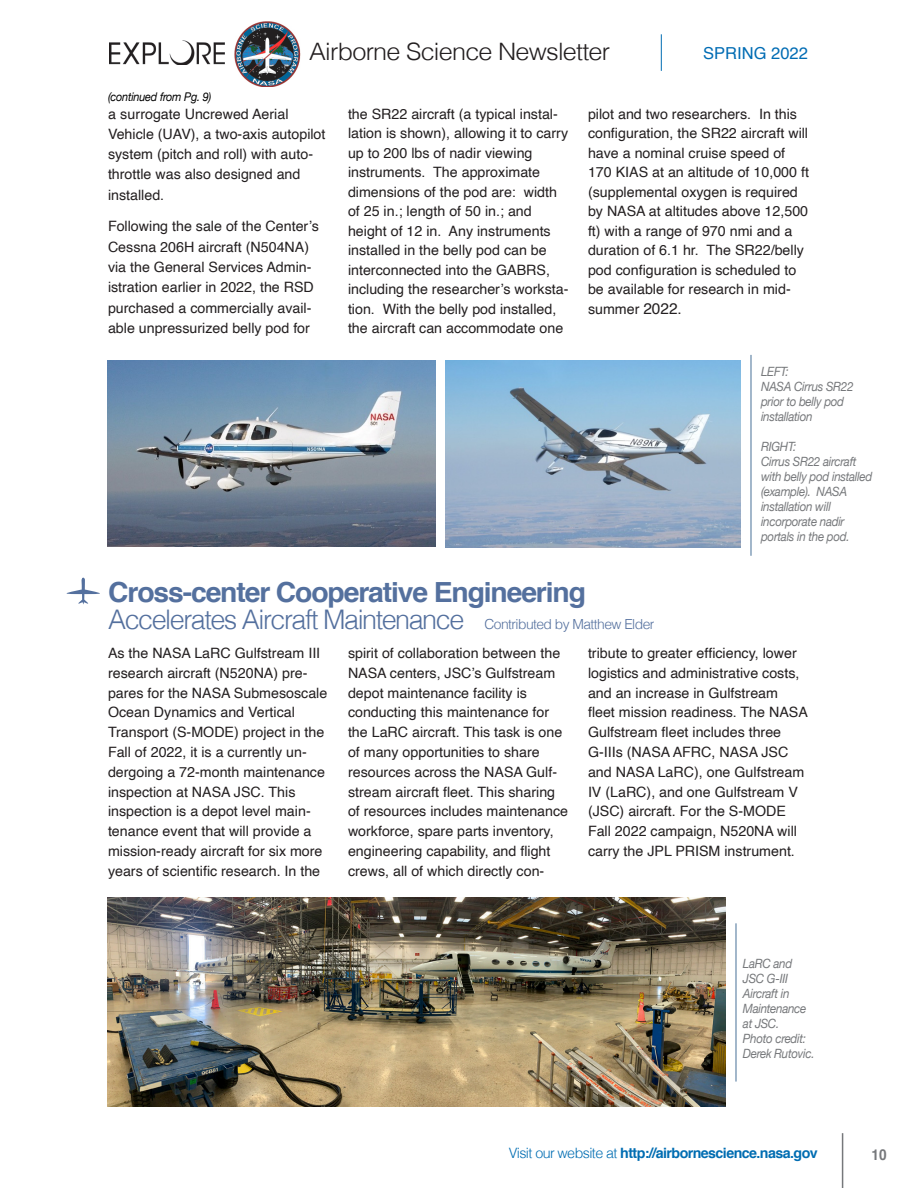
<style>
.page{position:relative;width:918px;height:1188px;background:#fff}
.page>*{position:absolute;margin:0;border:0;box-sizing:border-box;transform-origin:0 0}
.t1{font:700 27.75px "Helvetica";letter-spacing:-.04em;color:#54709e}
.t2{font:300 27px "Helvetica";letter-spacing:-.055em;color:#54709e}
.t3{font:300 24px "Helvetica";letter-spacing:-.03em;color:#231f20;scale:1.05 1}
.t4{font:16.5px "Helvetica";color:#006cb4}
.t5{font:700 15px "Helvetica";color:#76787b;scale:.91 1}
.t6{font:14.25px/19.8px "Helvetica";color:#231f20}
.t7{font:700 14.25px "Helvetica";letter-spacing:-.04em;color:#016db2}
.t8{font:300 13.8px "Helvetica";letter-spacing:-.04em;color:#54709e}
.t9{font:italic 12.75px/15px "Helvetica Neue";letter-spacing:-.025em;color:#76787b;scale:.91 1}
.t10{font:italic 12px "Helvetica Neue";letter-spacing:-.02em;color:#000;scale:.91 1}
.s1{font-size:15.3px}
.s2{font-weight:300}
</style>
<div class="page">
<img style="left:234px;top:21px;width:67px;height:65px">
<hr style="left:842px;top:1133px;width:1px;height:55px;background:#76787b">
<img style="left:109px;top:41px;width:115px;height:23px">
<hr style="left:661px;top:34px;width:1px;height:37px;background:#016db2">
<img style="left:107px;top:361px;width:329px;height:186px">
<img style="left:446px;top:360px;width:294px;height:188px">
<hr style="left:750px;top:355px;width:2px;height:201px;background:#85a0ba">
<svg style="left:66px;top:577px;width:34px;height:27px"></svg>
<img style="left:108px;top:898px;width:617px;height:209px">
<hr style="left:735px;top:923px;width:2px;height:159px;background:#85a0ba">
<p class="t10" style="left:108px;top:88px;width:115px">(continued from Pg. 9)</p>
<p class="t3" style="left:309px;top:31px;width:288px">Airborne Science Newsletter</p>
<p class="t4" style="left:703px;top:40px;width:106px">SPRING 2022</p>
<p class="t6" style="left:108px;top:104px;width:219px;line-height:20.2px">a surrogate Uncrewed Aerial<br>Vehicle (UAV), a two-axis autopilot system (pitch and roll) with auto&shy;throttle was also designed and installed.</p>
<p class="t6" style="left:108px;top:216px;width:212px;line-height:20.4px">Following the sale of the Center’s<br>Cessna 206H aircraft (N504NA) via the General Services Admin&shy;istration earlier in 2022, the RSD purchased a commercially avail&shy;able unpressurized belly pod for</p>
<p class="t6" style="left:348px;top:104px;width:222px">the SR22 aircraft (a typical instal&shy;lation is shown), allowing it to carry up to 200 lbs of nadir viewing instruments. The approximate dimensions of the pod are: width of 25 in.; length of 50 in.; and height of 12 in. Any instruments installed in the belly pod can be interconnected into the GABRS, including the researcher’s worksta&shy;tion. With the belly pod installed, the aircraft can accommodate one</p>
<p class="t6" style="left:588px;top:104px;width:223px">pilot and two researchers. In this configuration, the SR22 aircraft will have a nominal cruise speed of<br>170 KIAS at an altitude of 10,000 ft (supplemental oxygen is required by NASA at altitudes above 12,500 ft) with a range of 970 nmi and a duration of 6.1 hr. The SR22/belly pod configuration is scheduled to be available for research in mid&shy;summer <span class="s1">2022.</span></p>
<p class="t9" style="left:761px;top:365px;width:32px">LEFT:</p>
<p class="t9" style="left:761px;top:380px;width:103px">NASA Cirrus SR22</p>
<p class="t9" style="left:761px;top:395px;width:93px">prior to belly pod</p>
<p class="t9" style="left:761px;top:410px;width:58px">installation</p>
<p class="t9" style="left:761px;top:440px;width:40px">RIGHT:</p>
<p class="t9" style="left:761px;top:455px;width:124px">Cirrus SR22 aircraft with belly pod installed (example). NASA</p>
<p class="t9" style="left:761px;top:500px;width:78px">installation will</p>
<p class="t9" style="left:761px;top:515px;width:93px">incorporate nadir</p>
<p class="t9" style="left:761px;top:530px;width:99px">portals in the pod.</p>
<p class="t1" style="left:108px;top:569px;width:479px">Cross-center Cooperative Engineering</p>
<p class="t2" style="left:108px;top:596px;width:358px">Accelerates Aircraft Maintenance</p>
<p class="t8" style="left:484px;top:612px;width:172px">Contributed by Matthew Elder</p>
<p class="t6" style="left:108px;top:644px;width:221px">As the NASA LaRC Gulfstream III research aircraft (N520NA) pre&shy;pares for the NASA Submesoscale<br>Ocean Dynamics and Vertical<br>Transport (S-MODE) project in the<br>Fall of 2022, it is a currently un&shy;dergoing a 72-month maintenance inspection at NASA JSC. This inspection is a depot level main&shy;tenance event that will provide a mission-ready aircraft for six more years of scientific research. In the</p>
<p class="t6" style="left:348px;top:644px;width:222px">spirit of collaboration between the NASA centers, JSC’s Gulfstream depot maintenance facility is conducting this maintenance for the LaRC aircraft. This task is one of many opportunities to share resources across the NASA Gulf&shy;stream aircraft fleet. This sharing of resources includes maintenance workforce, spare parts inventory, engineering capability, and flight crews, all of which directly con-</p>
<p class="t6" style="left:588px;top:644px;width:221px">tribute to greater efficiency, lower logistics and administrative costs, and an increase in Gulfstream fleet mission readiness. The NASA<br>Gulfstream fleet includes three<br>G-IIIs (NASA AFRC, NASA JSC and NASA LaRC), one Gulfstream<br>IV (LaRC), and one Gulfstream V (JSC) aircraft. For the S-MODE<br>Fall 2022 campaign, N520NA will carry the JPL PRISM instrument.</p>
<p class="t9" style="left:743px;top:956px;width:56px">LaRC and</p>
<p class="t9" style="left:743px;top:971px;width:53px">JSC G-III<br>Aircraft in</p>
<p class="t9" style="left:743px;top:1001px;width:71px">Maintenance</p>
<p class="t9" style="left:743px;top:1016px;width:41px">at JSC.</p>
<p class="t9" style="left:743px;top:1031px;width:80px">Photo credit:<br>Derek Rutovic.</p>
<p class="t7" style="left:509px;top:1142px;width:311px"><span class="s2">Visit our website at</span> http://airbornescience.nasa.gov</p>
<p class="t5" style="left:872px;top:1142px;width:18px">10</p>
</div>
